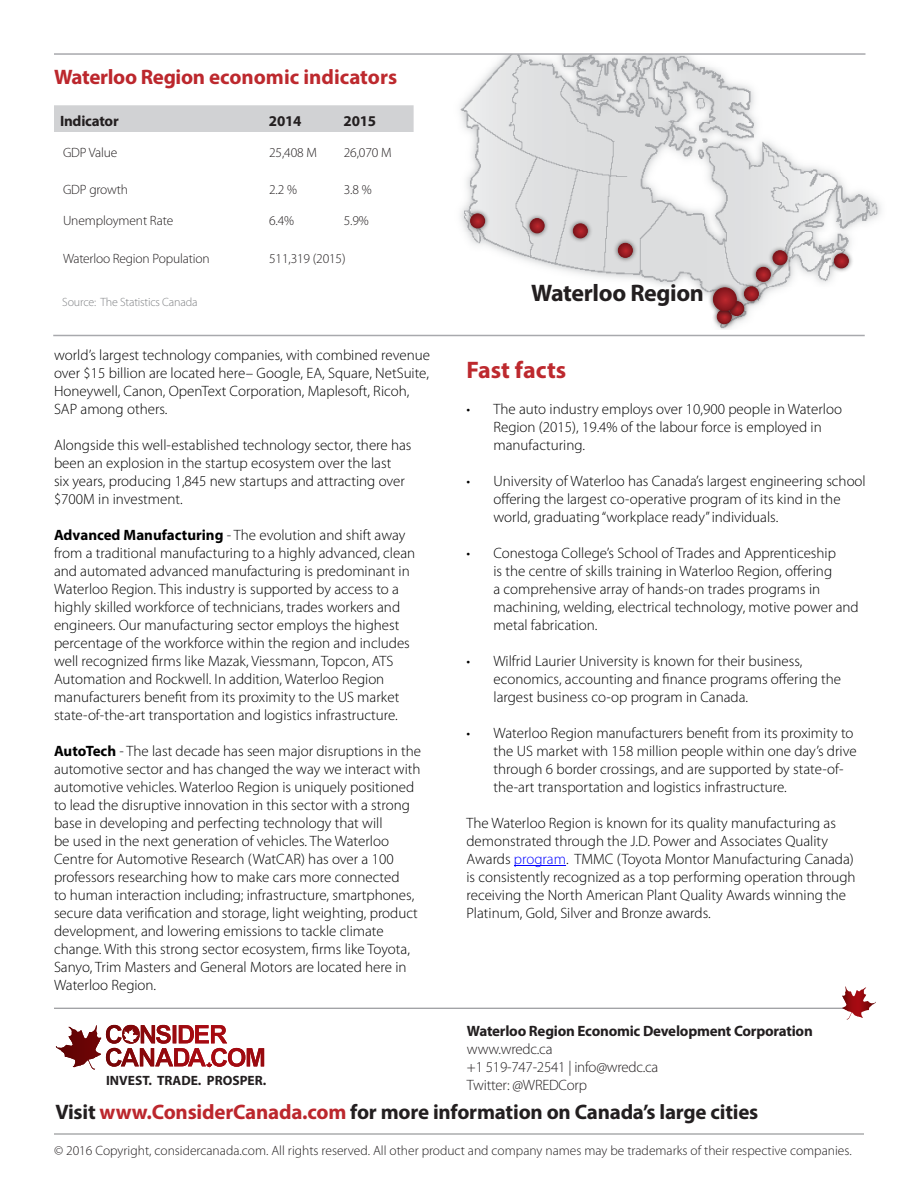
<style>
.page{position:relative;width:918px;height:1188px;background:#fff}
.page>*{position:absolute;margin:0;border:0;box-sizing:border-box;transform-origin:0 0}
.city_indicator{font:700 24px "Myriad Pro";letter-spacing:-.015em;color:#231f20}
._07_body{font:700 24px "Myriad Pro";color:#bd292e}
.t1{font:700 21px "Myriad Pro";letter-spacing:-.01em;color:#231f20}
.subtitle{font:700 21px "Myriad Pro";letter-spacing:-.005em;color:#bd292e}
._07_body-2{font:300 15px/18px "Myriad Pro";color:#000}
._10_ecdev_contact{font:300 15px "Myriad Pro";letter-spacing:-.015em;color:#231f20}
._10_ecdev_contact-2{font:700 15px "Myriad Pro";letter-spacing:-.015em;color:#231f20}
._07_body-3{font:700 15px "Myriad Pro";letter-spacing:-.015em;color:#231f20}
._07_table_body{font:300 13.5px "Myriad Pro";color:#231f20}
.t2{font:700 13.5px "Myriad Pro";color:#231f20}
._07_body-4{font:300 12px "Myriad Pro";letter-spacing:-.015em;color:#808285}
.s1{color:#bc272d}
.s2{font-weight:700}
.s3{color:#00f}
</style>
<div class="page">
<hr style="left:514px;top:865px;width:52px;height:1px;background:#00f">
<img style="left:460px;top:54px;width:421px;height:269px">
<hr style="left:54px;top:53px;width:811px;height:2px;background:#a8a9ad">
<hr style="left:53px;top:335px;width:812px;height:1px;background:#a8a9ad">
<div style="left:465px;top:209px;width:25px;height:24px;background:#231f20;opacity:.75"></div>
<svg style="left:471px;top:214px;width:14px;height:14px"></svg>
<div style="left:470px;top:214px;width:15px;height:14px;border:1px solid #7e141a;border-radius:50%"></div>
<div style="left:525px;top:213px;width:25px;height:25px;background:#231f20;opacity:.75"></div>
<svg style="left:530px;top:219px;width:14px;height:14px"></svg>
<div style="left:530px;top:218px;width:15px;height:15px;border:1px solid #7e141a;border-radius:50%"></div>
<div style="left:739px;top:281px;width:25px;height:25px;background:#231f20;opacity:.75"></div>
<svg style="left:744px;top:287px;width:14px;height:14px"></svg>
<div style="left:744px;top:286px;width:15px;height:15px;border:1px solid #7e141a;border-radius:50%"></div>
<div style="left:568px;top:218px;width:25px;height:25px;background:#231f20;opacity:.75"></div>
<svg style="left:573px;top:224px;width:14px;height:14px"></svg>
<div style="left:573px;top:224px;width:15px;height:14px;border:1px solid #7e141a;border-radius:50%"></div>
<div style="left:613px;top:238px;width:25px;height:25px;background:#231f20;opacity:.75"></div>
<svg style="left:618px;top:243px;width:14px;height:14px"></svg>
<div style="left:618px;top:243px;width:15px;height:15px;border:1px solid #7e141a;border-radius:50%"></div>
<div style="left:751px;top:262px;width:25px;height:25px;background:#231f20;opacity:.75"></div>
<svg style="left:756px;top:267px;width:14px;height:14px"></svg>
<div style="left:756px;top:267px;width:15px;height:15px;border:1px solid #7e141a;border-radius:50%"></div>
<div style="left:829px;top:248px;width:25px;height:25px;background:#231f20;opacity:.75"></div>
<svg style="left:834px;top:254px;width:14px;height:14px"></svg>
<div style="left:834px;top:254px;width:15px;height:14px;border:1px solid #7e141a;border-radius:50%"></div>
<div style="left:54px;top:105px;width:360px;height:27px;background:#d1d2d4"></div>
<svg style="left:122px;top:1025px;width:49px;height:19px"></svg>
<hr style="left:54px;top:1134px;width:810px;height:1px;background:#808285">
<hr style="left:54px;top:1008px;width:810px;height:1px;background:#808285">
<svg style="left:842px;top:986px;width:34px;height:34px"></svg>
<div style="left:712px;top:304px;width:25px;height:25px;background:#231f20;opacity:.75"></div>
<svg style="left:717px;top:310px;width:14px;height:14px"></svg>
<div style="left:717px;top:309px;width:15px;height:15px;border:1px solid #7e141a;border-radius:50%"></div>
<div style="left:768px;top:245px;width:24px;height:25px;background:#231f20;opacity:.75"></div>
<svg style="left:773px;top:251px;width:14px;height:14px"></svg>
<div style="left:773px;top:250px;width:14px;height:15px;border:1px solid #7e141a;border-radius:50%"></div>
<div style="left:724px;top:296px;width:25px;height:25px;background:#231f20;opacity:.75"></div>
<div style="left:730px;top:302px;width:14px;height:14px;background:#7a4448;border-radius:7px"></div>
<div style="left:729px;top:301px;width:15px;height:15px;border:1px solid #7e141a;border-radius:50%"></div>
<div style="left:708px;top:282px;width:34px;height:34px;background:#231f20;opacity:.75"></div>
<svg style="left:713px;top:288px;width:23px;height:23px"></svg>
<div style="left:713px;top:287px;width:24px;height:24px;border:1px solid #7e141a;border-radius:50%"></div>
<p class="subtitle" style="left:54px;top:64px;width:345px"><span class="s1">Waterloo Region</span> economic indicators</p>
<p class="_07_body-3" style="left:60px;top:111px;width:60px">Indicator</p>
<p class="_07_body-3" style="left:269px;top:111px;width:34px">2014</p>
<p class="_07_body-3" style="left:344px;top:111px;width:34px">2015</p>
<p class="_07_table_body" style="left:63px;top:145px;width:56px">GDP Value</p>
<p class="_07_table_body" style="left:269px;top:145px;width:49px">25,408 M</p>
<p class="_07_table_body" style="left:344px;top:145px;width:49px">26,070 M</p>
<p class="_07_table_body" style="left:63px;top:182px;width:67px">GDP growth</p>
<p class="_07_table_body" style="left:269px;top:182px;width:29px">2.2 %</p>
<p class="_07_table_body" style="left:344px;top:182px;width:29px">3.8 %</p>
<p class="_07_table_body" style="left:63px;top:214px;width:112px">Unemployment Rate</p>
<p class="_07_table_body" style="left:269px;top:214px;width:27px">6.4%</p>
<p class="_07_table_body" style="left:344px;top:214px;width:27px">5.9%</p>
<p class="_07_table_body" style="left:63px;top:251px;width:148px">Waterloo Region Population</p>
<p class="_07_table_body" style="left:269px;top:251px;width:78px">511,319 (2015)</p>
<p class="_07_body-4" style="left:62px;top:295px;width:137px">Source: The Statistics Canada</p>
<p class="_07_body-2" style="left:54px;top:346px;width:378px">world’s largest technology companies, with combined revenue over $15 billion are located here– Google, EA, Square, NetSuite, Honeywell, Canon, OpenText Corporation, Maplesoft, Ricoh, SAP among others.</p>
<p class="_07_body-2" style="left:54px;top:436px;width:359px">Alongside this well-established technology sector, there has been an explosion in the startup ecosystem over the last<br>six years, producing 1,845 new startups and attracting over $700M in investment.</p>
<p class="_07_body-2" style="left:54px;top:526px;width:363px"><span class="s2">Advanced Manufacturing</span> - The evolution and shift away from a traditional manufacturing to a highly advanced, clean and automated advanced manufacturing is predominant in Waterloo Region. This industry is supported by access to a highly skilled workforce of technicians, trades workers and engineers. Our manufacturing sector employs the highest percentage of the workforce within the region and includes well recognized firms like Mazak, Viessmann, Topcon, ATS Automation and Rockwell. In addition, Waterloo Region manufacturers benefit from its proximity to the US market state-of-the-art transportation and logistics infrastructure.</p>
<p class="_07_body-2" style="left:54px;top:742px;width:369px"><span class="s2">AutoTech</span> - The last decade has seen major disruptions in the automotive sector and has changed the way we interact with automotive vehicles. Waterloo Region is uniquely positioned to lead the disruptive innovation in this sector with a strong base in developing and perfecting technology that will<br>be used in the next generation of vehicles. The Waterloo Centre for Automotive Research (WatCAR) has over a 100 professors researching how to make cars more connected<br>to human interaction including; infrastructure, smartphones, secure data verification and storage, light weighting, product development, and lowering emissions to tackle climate change. With this strong sector ecosystem, firms like Toyota, Sanyo, Trim Masters and General Motors are located here in Waterloo Region.</p>
<p class="t2" style="left:106px;top:1072px;width:162px">INVEST. TRADE. PROSPER.</p>
<p class="city_indicator" style="left:531px;top:277px;width:174px">Waterloo Region</p>
<p class="_07_body" style="left:466px;top:354px;width:101px">Fast facts</p>
<p class="_07_body-2" style="left:493px;top:400px;width:350px;text-indent:-27px">• The auto industry employs over 10,900 people in Waterloo<br>Region (2015), 19.4% of the labour force is employed in manufacturing.</p>
<p class="_07_body-2" style="left:493px;top:472px;width:374px;text-indent:-27px">• University of Waterloo has Canada’s largest engineering school offering the largest co-operative program of its kind in the world, graduating “workplace ready” individuals.</p>
<p class="_07_body-2" style="left:493px;top:544px;width:367px;text-indent:-27px">• Conestoga College’s School of Trades and Apprenticeship<br>is the centre of skills training in Waterloo Region, offering<br>a comprehensive array of hands-on trades programs in machining, welding, electrical technology, motive power and metal fabrication.</p>
<p class="_07_body-2" style="left:493px;top:652px;width:349px;text-indent:-27px">• Wilfrid Laurier University is known for their business, economics, accounting and finance programs offering the largest business co-op program in Canada.</p>
<p class="_07_body-2" style="left:493px;top:724px;width:365px;text-indent:-27px">• Waterloo Region manufacturers benefit from its proximity to the US market with 158 million people within one day’s drive through 6 border crossings, and are supported by state-of&shy;the-art transportation and logistics infrastructure.</p>
<p class="_07_body-2" style="left:466px;top:814px;width:391px">The Waterloo Region is known for its quality manufacturing as demonstrated through the J.D. Power and Associates Quality Awards <span class="s3">program</span>. TMMC (Toyota Montor Manufacturing Canada) is consistently recognized as a top performing operation through receiving the North American Plant Quality Awards winning the Platinum, Gold, Silver and Bronze awards.</p>
<p class="_10_ecdev_contact-2" style="left:467px;top:1021px;width:347px">Waterloo Region Economic Development Corporation</p>
<p class="_10_ecdev_contact" style="left:467px;top:1041px;width:87px">www.wredc.ca</p>
<p class="_10_ecdev_contact" style="left:467px;top:1059px;width:193px">+1 519-747-2541 | info@wredc.ca</p>
<p class="_10_ecdev_contact" style="left:467px;top:1077px;width:122px">Twitter: @WREDCorp</p>
<p class="t1" style="left:56px;top:1098px;width:704px">Visit <span class="s1">www.ConsiderCanada.com</span> for more information on Canada’s large cities</p>
<p class="_07_table_body" style="left:54px;top:1143px;width:799px">© 2016 Copyright, considercanada.com. All rights reserved. All other product and company names may be trademarks of their respective companies.</p>
</div>
